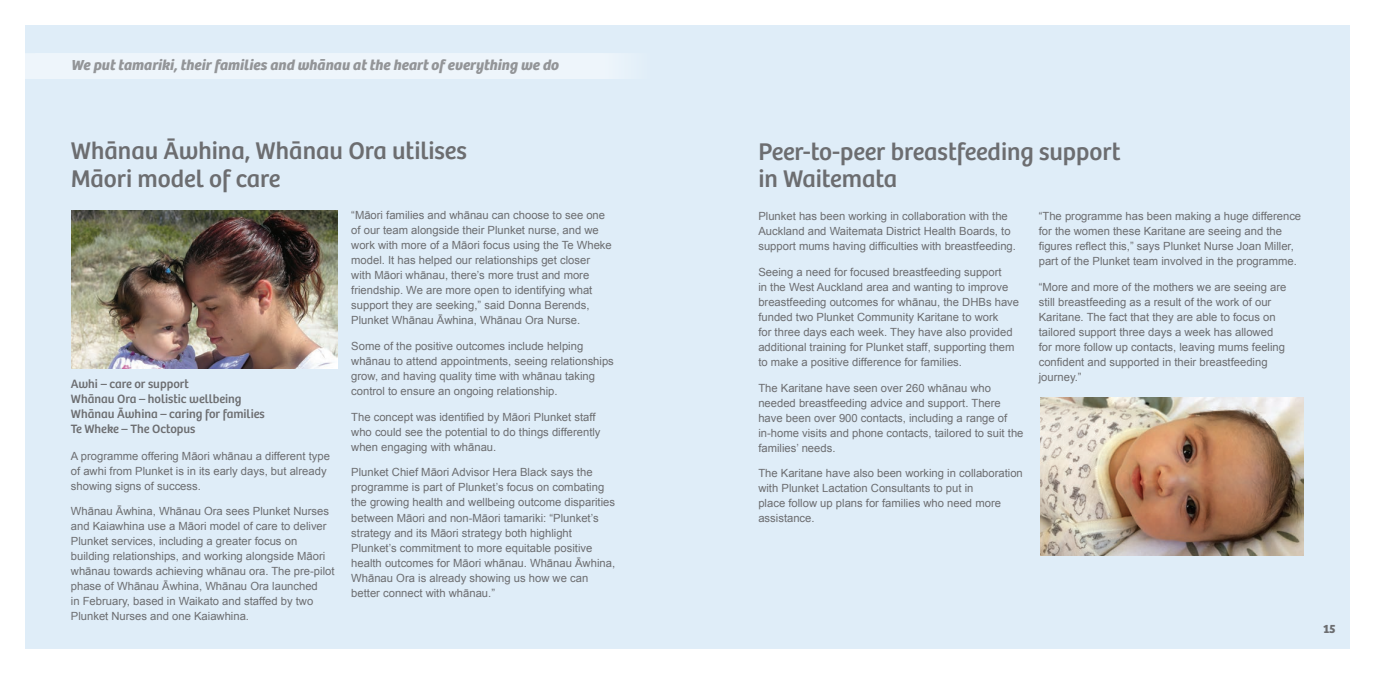
<style>
.page{position:relative;width:1375px;height:674px;background:#fff}
.page>*{position:absolute;margin:0;border:0;box-sizing:border-box;transform-origin:0 0}
.sub_headings{font:25px/27.5px "Bree";color:#6c6d70}
.HEADING_2{font:italic 700 15px "Bree";color:#939598}
.quote{font:12.5px "Bree";color:#6c6d70}
.body_copy{font:700 12.5px "Bree";color:#6c6d70}
.body_copy-2{font:11.25px/15px "Arial";color:#6c6d70}
</style>
<div class="page">
<div style="left:12px;top:12px;width:1350px;height:649px;background:#dfedf8"></div>
<div style="left:0;top:0;width:1375px;height:673px;border:25px solid #fff"></div>
<div style="left:22px;top:53px;width:665px;height:26px;background:linear-gradient(to right,#f1f6fc,#e9f2fa);border:25px solid #fff"></div>
<img style="left:72px;top:210px;width:266px;height:158px">
<img style="left:1040px;top:397px;width:264px;height:158px">
<p class="HEADING_2" style="left:71px;top:56px;width:489px">We put tamariki, their families and whānau at the heart of everything we do</p>
<p class="sub_headings" style="left:71px;top:137px;width:398px">Whānau Āwhina, Whānau Ora utilises<br>Māori model of care</p>
<p class="quote" style="left:71px;top:376px;width:119px">Awhi – care or support</p>
<p class="quote" style="left:71px;top:391px;width:172px">Whānau Ora – holistic wellbeing</p>
<p class="quote" style="left:71px;top:406px;width:195px">Whānau Āwhina – caring for families</p>
<p class="quote" style="left:71px;top:421px;width:126px">Te Wheke – The Octopus</p>
<p class="body_copy-2" style="left:71px;top:448px;width:261px">A programme offering Māori whānau a different type of awhi from Plunket is in its early days, but already showing signs of success.</p>
<p class="body_copy-2" style="left:71px;top:503px;width:265px">Whānau Āwhina, Whānau Ora sees Plunket Nurses and Kaiawhina use a Māori model of care to deliver Plunket services, including a greater focus on building relationships, and working alongside Māori whānau towards achieving whānau ora. The pre-pilot phase of Whānau Āwhina, Whānau Ora launched<br>in February, based in Waikato and staffed by two Plunket Nurses and one Kaiawhina.</p>
<p class="body_copy-2" style="left:351px;top:208px;width:262px">“Māori families and whānau can choose to see one of our team alongside their Plunket nurse, and we work with more of a Māori focus using the Te Wheke model. It has helped our relationships get closer with Māori whānau, there’s more trust and more friendship. We are more open to identifying what support they are seeking,” said Donna Berends, Plunket Whānau Āwhina, Whānau Ora Nurse.</p>
<p class="body_copy-2" style="left:351px;top:338px;width:264px">Some of the positive outcomes include helping whānau to attend appointments, seeing relationships grow, and having quality time with whānau taking control to ensure an ongoing relationship.</p>
<p class="body_copy-2" style="left:351px;top:409px;width:251px">The concept was identified by Māori Plunket staff who could see the potential to do things differently when engaging with whānau.</p>
<p class="body_copy-2" style="left:351px;top:465px;width:265px">Plunket Chief Māori Advisor Hera Black says the programme is part of Plunket’s focus on combating the growing health and wellbeing outcome disparities between Māori and non-Māori tamariki: “Plunket’s strategy and its Māori strategy both highlight Plunket’s commitment to more equitable positive health outcomes for Māori whānau. Whānau Āwhina, Whānau Ora is already showing us how we can better connect with whānau.”</p>
<p class="sub_headings" style="left:758px;top:138px;width:364px">Peer-to-peer breastfeeding support in Waitemata</p>
<p class="body_copy-2" style="left:758px;top:209px;width:259px">Plunket has been working in collaboration with the<br>Auckland and Waitemata District Health Boards, to support mums having difficulties with breastfeeding.</p>
<p class="body_copy-2" style="left:758px;top:264px;width:262px">Seeing a need for focused breastfeeding support<br>in the West Auckland area and wanting to improve breastfeeding outcomes for whānau, the DHBs have funded two Plunket Community Karitane to work<br>for three days each week. They have also provided additional training for Plunket staff, supporting them to make a positive difference for families.</p>
<p class="body_copy-2" style="left:758px;top:380px;width:267px">The Karitane have seen over 260 whānau who needed breastfeeding advice and support. There have been over 900 contacts, including a range of in-home visits and phone contacts, tailored to suit the families’ needs.</p>
<p class="body_copy-2" style="left:758px;top:465px;width:266px">The Karitane have also been working in collaboration with Plunket Lactation Consultants to put in<br>place follow up plans for families who need more assistance.</p>
<p class="body_copy-2" style="left:1039px;top:209px;width:264px">“The programme has been making a huge difference for the women these Karitane are seeing and the figures reflect this,” says Plunket Nurse Joan Miller, part of the Plunket team involved in the programme.</p>
<p class="body_copy-2" style="left:1039px;top:279px;width:249px">“More and more of the mothers we are seeing are still breastfeeding as a result of the work of our Karitane. The fact that they are able to focus on tailored support three days a week has allowed for more follow up contacts, leaving mums feeling confident and supported in their breastfeeding journey.”</p>
<p class="body_copy" style="left:1323px;top:621px;width:14px">15</p>
</div>
